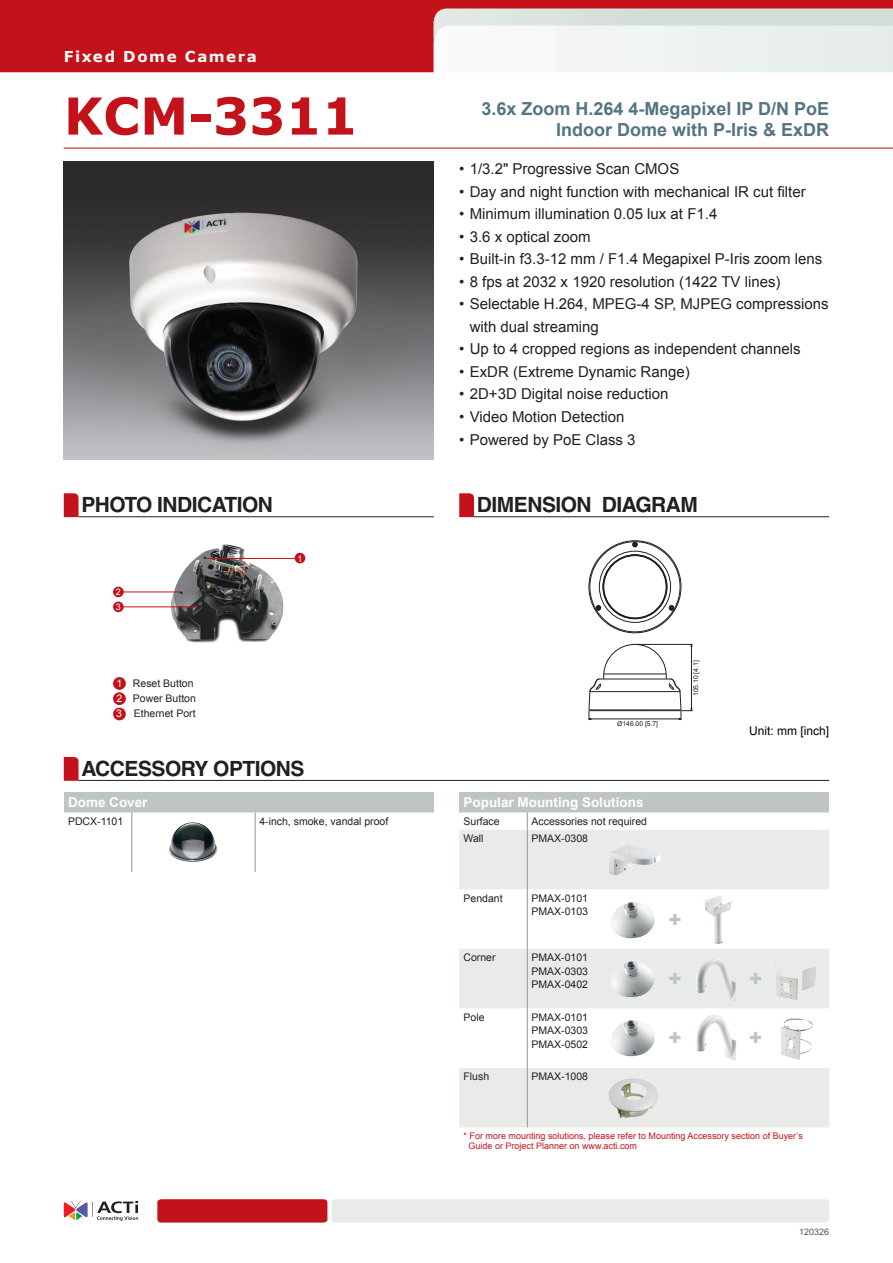
<style>
.page{position:relative;width:893px;height:1263px;background:#fff}
.page>*{position:absolute;margin:0;border:0;box-sizing:border-box;transform-origin:0 0}
.t1{font:700 51px "Verdana";color:#c4121a}
._01{font:700 21px "Helvetica";letter-spacing:-.025em;color:#231f20}
.t2{font:900 21px "Arial";color:#bfc5c1}
.Headline-1{font:700 18px/21px "Arial";color:#547482;text-align:right}
.Features{font:15px/22.5px "Arial";color:#231f20}
.t3{font:700 15px "Verdana";letter-spacing:.105em;color:#fff}
.t4{font:700 13.5px "Arial";color:#fff}
.t5{font:12px "Arial";color:#000101}
.t6{font:10.5px "Arial";color:#231f20}
.t7{font:9px "Arial";color:#c4121a}
.t8{font:9px "Arial";color:#525858}
.t9{font:9px "Arial";color:#fff}
.t10{font:6.75px "Arial";color:#231f20}
.s1{color:#fff}
</style>
<div class="page">
<div style="left:0;top:9px;width:433px;height:63px;background:#c4121a"></div>
<div style="left:0;top:0;width:893px;height:9px;background:#c4121a"></div>
<svg style="left:63px;top:147px;width:830px;height:2px"></svg>
<svg style="left:157px;top:1199px;width:672px;height:23px"></svg>
<svg style="left:64px;top:1201px;width:74px;height:20px"></svg>
<img style="left:64px;top:162px;width:370px;height:297px">
<hr style="left:79px;top:780px;width:750px;height:1px;background:#231f20">
<svg style="left:64px;top:757px;width:15px;height:24px"></svg>
<hr style="left:79px;top:516px;width:355px;height:1px;background:#231f20">
<svg style="left:64px;top:493px;width:15px;height:24px"></svg>
<hr style="left:474px;top:516px;width:355px;height:1px;background:#231f20">
<svg style="left:459px;top:493px;width:15px;height:24px"></svg>
<svg style="left:433px;top:9px;width:460px;height:63px"></svg>
<div style="left:113px;top:708px;width:13px;height:12px;background:#c4121a;border-radius:50%"></div>
<div style="left:113px;top:692px;width:13px;height:13px;background:#c4121a;border-radius:50%"></div>
<div style="left:113px;top:677px;width:13px;height:13px;background:#c4121a;border-radius:50%"></div>
<div style="left:64px;top:792px;width:370px;height:20px;background:#bfc5c1"></div>
<svg style="left:64px;top:812px;width:370px;height:60px"></svg>
<hr style="left:255px;top:812px;width:1px;height:60px;background:#939598">
<hr style="left:131px;top:812px;width:1px;height:60px;background:#939598">
<div style="left:459px;top:792px;width:370px;height:20px;background:#bfc5c1"></div>
<svg style="left:459px;top:812px;width:370px;height:18px"></svg>
<svg style="left:459px;top:830px;width:370px;height:297px;fill:#e8ebe8"></svg>
<svg style="left:527px;top:812px;width:1px;height:18px"></svg>
<hr style="left:527px;top:830px;width:1px;height:59px;background:#939598">
<hr style="left:527px;top:889px;width:1px;height:60px;background:#939598">
<hr style="left:527px;top:949px;width:1px;height:59px;background:#939598">
<hr style="left:527px;top:1008px;width:1px;height:60px;background:#939598">
<hr style="left:527px;top:1068px;width:1px;height:59px;background:#939598">
<img style="left:161px;top:544px;width:127px;height:99px">
<hr style="left:206px;top:558px;width:90px;height:1px;background:#c4121a">
<hr style="left:122px;top:592px;width:60px;height:1px;background:#c4121a">
<hr style="left:122px;top:607px;width:75px;height:1px;background:#c4121a">
<div style="left:295px;top:553px;width:10px;height:10px;background:#c4121a;border-radius:50%"></div>
<div style="left:113px;top:587px;width:11px;height:10px;background:#c4121a;border-radius:50%"></div>
<div style="left:113px;top:601px;width:11px;height:11px;background:#c4121a;border-radius:50%"></div>
<img style="left:607px;top:897px;width:52px;height:45px">
<img style="left:604px;top:840px;width:61px;height:40px">
<img style="left:700px;top:892px;width:36px;height:54px">
<img style="left:607px;top:956px;width:52px;height:45px">
<img style="left:607px;top:1015px;width:52px;height:45px">
<img style="left:692px;top:953px;width:48px;height:52px">
<img style="left:692px;top:1011px;width:48px;height:53px">
<img style="left:770px;top:956px;width:51px;height:46px">
<img style="left:776px;top:1016px;width:39px;height:45px">
<img style="left:168px;top:821px;width:51px;height:43px">
<img style="left:603px;top:1073px;width:62px;height:50px">
<svg style="left:588px;top:644px;width:105px;height:76px"></svg>
<svg style="left:596px;top:605px;width:5px;height:6px"></svg>
<div style="left:599px;top:551px;width:72px;height:72px;border:1px solid #231f20;border-radius:50%"></div>
<div style="left:603px;top:555px;width:63px;height:63px;border:1px solid #231f20;border-radius:50%"></div>
<svg style="left:669px;top:605px;width:5px;height:6px"></svg>
<svg style="left:632px;top:542px;width:6px;height:5px"></svg>
<p class="t3" style="left:64px;top:47px;width:195px">Fixed Dome Camera</p>
<p class="t1" style="left:64px;top:84px;width:296px">KCM-3311</p>
<p class="Headline-1" style="left:481px;top:99px;width:349px">3.6x Zoom H.264 4-Megapixel IP D/N PoE<br>Indoor Dome with P-Iris &amp; ExDR</p>
<p class="Features" style="left:459px;top:158px;width:222px">• 1/3.2" Progressive Scan CMOS</p>
<p class="Features" style="left:459px;top:181px;width:348px">• Day and night function with mechanical IR cut filter</p>
<p class="Features" style="left:459px;top:203px;width:260px">• Minimum illumination 0.05 lux at F1.4</p>
<p class="Features" style="left:459px;top:226px;width:133px">• 3.6 x optical zoom</p>
<p class="Features" style="left:459px;top:248px;width:365px">• Built-in f3.3-12 mm / F1.4 Megapixel P-Iris zoom lens</p>
<p class="Features" style="left:459px;top:271px;width:323px">• 8 fps at 2032 x 1920 resolution (1422 TV lines)</p>
<p class="Features" style="left:470px;top:293px;width:361px;text-indent:-10px">• Selectable H.264, MPEG-4 SP, MJPEG compressions with dual streaming</p>
<p class="Features" style="left:459px;top:338px;width:343px">• Up to 4 cropped regions as independent channels</p>
<p class="Features" style="left:459px;top:361px;width:232px">• ExDR (Extreme Dynamic Range)</p>
<p class="Features" style="left:459px;top:383px;width:211px">• 2D+3D Digital noise reduction</p>
<p class="Features" style="left:459px;top:406px;width:167px">• Video Motion Detection</p>
<p class="Features" style="left:459px;top:428px;width:178px">• Powered by PoE Class 3</p>
<p class="_01" style="left:81px;top:492px;width:193px">PHOTO INDICATION</p>
<p class="_01" style="left:477px;top:492px;width:223px">DIMENSION DIAGRAM</p>
<p class="t9" style="left:116px;top:586px;width:7px">2</p>
<p class="t9" style="left:116px;top:601px;width:7px">3</p>
<p class="t6" style="left:117px;top:677px;width:79px"><span class="s1">1</span> Reset Button</p>
<p class="t6" style="left:117px;top:692px;width:81px"><span class="s1">2</span> Power Button</p>
<p class="t6" style="left:116px;top:707px;width:81px"><span class="s1">3</span> Ethernet Port</p>
<p class="t9" style="left:297px;top:552px;width:7px">1</p>
<p class="_01" style="left:81px;top:756px;width:225px">ACCESSORY OPTIONS</p>
<p class="t4" style="left:68px;top:793px;width:81px">Dome Cover</p>
<p class="t6" style="left:68px;top:814px;width:57px">PDCX-1101</p>
<p class="t6" style="left:259px;top:814px;width:130px">4-inch, smoke, vandal proof</p>
<p class="t10" style="left:617px;top:719px;width:42px">Ø146.00 [5.7]</p>
<p class="t10" style="left:691px;top:696px;width:37px;rotate:-90deg">105.10 [4.1]</p>
<p class="t4" style="left:463px;top:793px;width:182px">Popular Mounting Solutions</p>
<p class="t6" style="left:463px;top:814px;width:38px">Surface</p>
<p class="t6" style="left:531px;top:814px;width:117px">Accessories not required</p>
<p class="t6" style="left:463px;top:832px;width:22px">Wall</p>
<p class="t6" style="left:531px;top:832px;width:58px">PMAX-0308</p>
<p class="t6" style="left:463px;top:891px;width:41px">Pendant</p>
<p class="t6" style="left:531px;top:891px;width:58px">PMAX-0101</p>
<p class="t6" style="left:531px;top:905px;width:58px">PMAX-0103</p>
<p class="t6" style="left:463px;top:951px;width:34px">Corner</p>
<p class="t6" style="left:531px;top:951px;width:58px">PMAX-0101</p>
<p class="t6" style="left:531px;top:964px;width:58px">PMAX-0303</p>
<p class="t6" style="left:531px;top:978px;width:58px">PMAX-0402</p>
<p class="t6" style="left:463px;top:1010px;width:23px">Pole</p>
<p class="t6" style="left:531px;top:1010px;width:58px">PMAX-0101</p>
<p class="t6" style="left:531px;top:1024px;width:58px">PMAX-0303</p>
<p class="t6" style="left:531px;top:1037px;width:58px">PMAX-0502</p>
<p class="t6" style="left:463px;top:1070px;width:27px">Flush</p>
<p class="t6" style="left:531px;top:1070px;width:58px">PMAX-1008</p>
<p class="t2" style="left:668px;top:905px;width:15px">+</p>
<p class="t2" style="left:668px;top:963px;width:15px">+</p>
<p class="t2" style="left:668px;top:1023px;width:15px">+</p>
<p class="t5" style="left:749px;top:723px;width:82px">Unit: mm [inch]</p>
<p class="t2" style="left:749px;top:963px;width:15px">+</p>
<p class="t2" style="left:749px;top:1023px;width:15px">+</p>
<p class="t7" style="left:463px;top:1129px;width:341px">* For more mounting solutions, please refer to Mounting Accessory section of Buyer’s</p>
<p class="t7" style="left:468px;top:1140px;width:170px">Guide or Project Planner on www.acti.com</p>
<p class="t8" style="left:799px;top:1225px;width:32px">120326</p>
</div>
